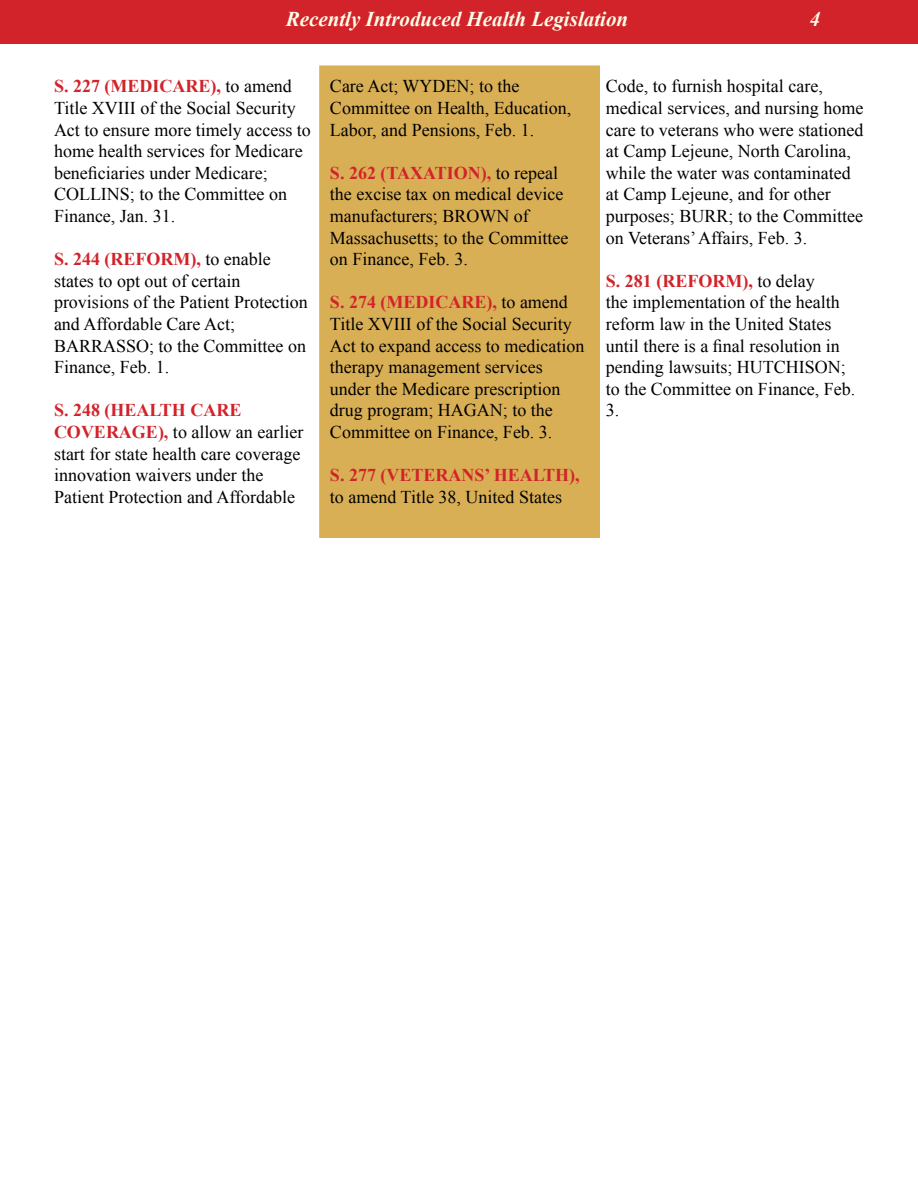
<style>
.page{position:relative;width:918px;height:1188px;background:#fff}
.page>*{position:absolute;margin:0;border:0;box-sizing:border-box;transform-origin:0 0}
.t1{font:italic 700 21px "Times New Roman";color:#fffde8}
.t2{font:18px/21.6px "Times New Roman";color:#000}
.t3{font:700 18px "Times New Roman";color:#d2232a}
.s1{font-weight:700;color:#d2232a}
</style>
<div class="page">
<div style="left:319px;top:66px;width:281px;height:472px;background:#d9af56"></div>
<div style="left:0;top:0;width:918px;height:43px;background:#d2232a"></div>
<p class="t1" style="left:286px;top:5px;width:344px">Recently Introduced Health Legislation</p>
<p class="t1" style="left:810px;top:5px;width:12px">4</p>
<p class="t2" style="left:54px;top:75px;width:258px"><span class="s1">S. 227 (MEDICARE),</span> to amend<br>Title XVIII of the Social Security<br>Act to ensure more timely access to home health services for Medicare beneficiaries under Medicare;<br>COLLINS; to the Committee on<br>Finance, Jan. 31.</p>
<p class="t2" style="left:54px;top:248px;width:255px"><span class="s1">S. 244 (REFORM),</span> to enable states to opt out of certain provisions of the Patient Protection and Affordable Care Act;<br>BARRASSO; to the Committee on<br>Finance, Feb. 1.</p>
<p class="t2" style="left:54px;top:399px;width:251px"><span class="s1">S. 248 (HEALTH CARE<br>COVERAGE),</span> to allow an earlier start for state health care coverage innovation waivers under the<br>Patient Protection and Affordable</p>
<p class="t2" style="left:330px;top:75px;width:243px">Care Act; WYDEN; to the<br>Committee on Health, Education,<br>Labor, and Pensions, Feb. 1.</p>
<p class="t2" style="left:330px;top:162px;width:240px"><span class="s1">S. 262 (TAXATION),</span> to repeal the excise tax on medical device manufacturers; BROWN of<br>Massachusetts; to the Committee on Finance, Feb. 3.</p>
<p class="t2" style="left:330px;top:291px;width:256px"><span class="s1">S. 274 (MEDICARE),</span> to amend<br>Title XVIII of the Social Security<br>Act to expand access to medication therapy management services under the Medicare prescription drug program; HAGAN; to the<br>Committee on Finance, Feb. 3.</p>
<p class="t3" style="left:330px;top:463px;width:251px">S. 277 (VETERANS’ HEALTH),</p>
<p class="t2" style="left:330px;top:486px;width:234px">to amend Title 38, United States</p>
<p class="t2" style="left:606px;top:75px;width:259px">Code, to furnish hospital care, medical services, and nursing home care to veterans who were stationed at Camp Lejeune, North Carolina, while the water was contaminated at Camp Lejeune, and for other purposes; BURR; to the Committee on Veterans’ Affairs, Feb. 3.</p>
<p class="t2" style="left:606px;top:270px;width:251px"><span class="s1">S. 281 (REFORM),</span> to delay<br>the implementation of the health reform law in the United States until there is a final resolution in pending lawsuits; HUTCHISON; to the Committee on Finance, Feb.<br>3.</p>
</div>
